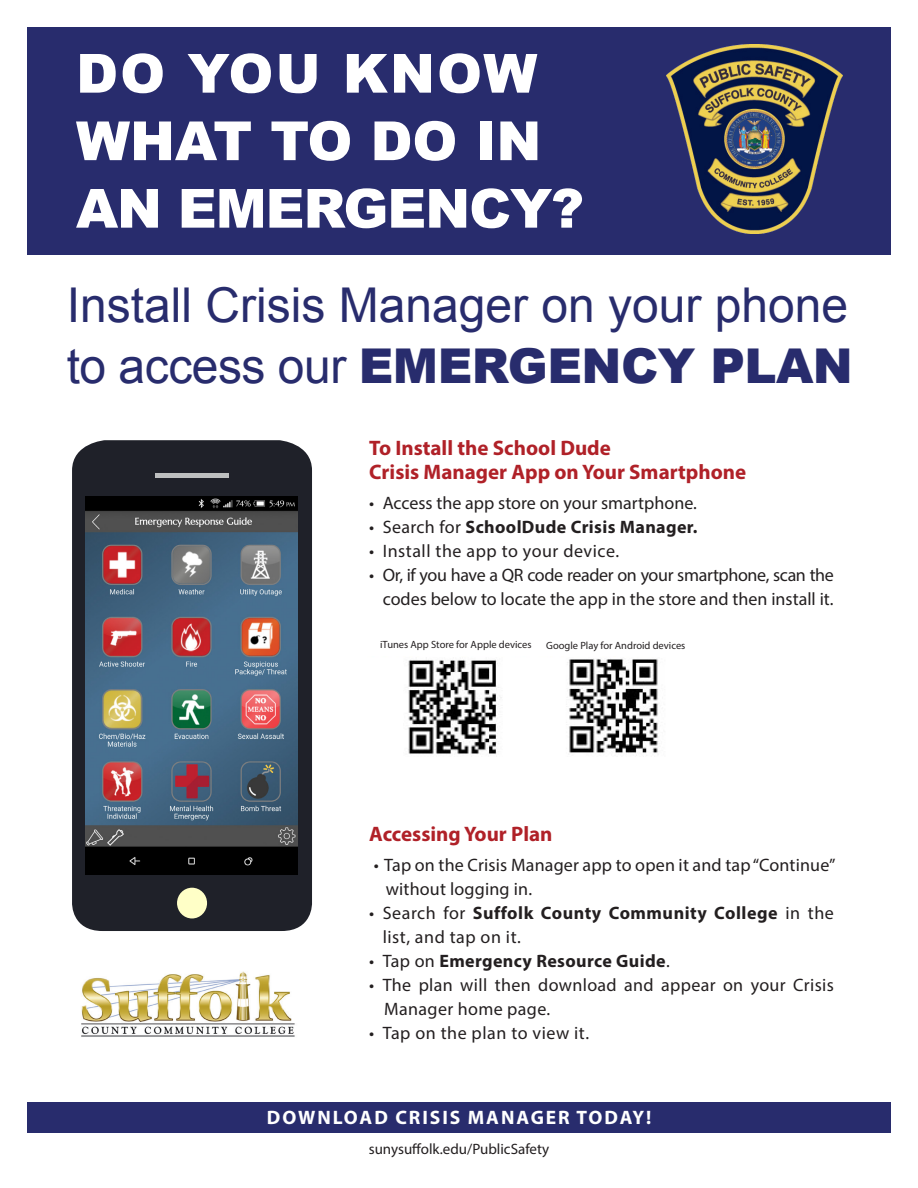
<style>
.page{position:relative;width:918px;height:1188px;background:#fff}
.page>*{position:absolute;margin:0;border:0;box-sizing:border-box;transform-origin:0 0}
.t1{font:900 54px/67.5px "Arial";letter-spacing:-.02em;color:#fff}
.t2{font:48px/61.5px "Arial";color:#282c6d}
.t3{font:700 21px "Myriad Pro";color:#b02128}
.t4{font:700 19.5px "Myriad Pro";letter-spacing:.1em;color:#fff}
.t5{font:18px/24px "Myriad Pro";letter-spacing:.01em;color:#231f20}
.t6{font:18px/24px "Myriad Pro";letter-spacing:.03em;color:#231f20}
.t7{font:700 18px "Myriad Pro";letter-spacing:.02em;color:#231f20}
.t8{font:15px "Myriad Pro";color:#231f20}
.t9{font:10.5px "Myriad Pro";color:#231f20}
.s1{font-weight:900}
.s2{font-weight:400}
.s3{font-weight:700}
</style>
<div class="page">
<div style="left:27px;top:27px;width:864px;height:228px;background:#282c6d"></div>
<img style="left:667px;top:44px;width:175px;height:189px">
<div style="left:27px;top:1102px;width:864px;height:30px;background:#282c6d"></div>
<img style="left:81px;top:971px;width:214px;height:66px">
<div style="left:72px;top:440px;width:240px;height:491px;background:#1f2129"></div>
<div style="left:177px;top:888px;width:30px;height:30px;background:#ffffc7;border-radius:50%"></div>
<div style="left:155px;top:473px;width:74px;height:5px;background:#bdbfbf"></div>
<img style="left:85px;top:497px;width:213px;height:378px">
<img style="left:408px;top:658px;width:251px;height:98px">
<p class="t1" style="left:76px;top:38px;width:509px">DO YOU KNOW<br>WHAT TO DO IN<br>AN EMERGENCY?</p>
<p class="t2" style="left:67px;top:275px;width:788px">Install Crisis Manager on your phone to access our <span class="s1">EMERGENCY PLAN</span></p>
<p class="t3" style="left:369px;top:435px;width:243px">To Install the School Dude</p>
<p class="t3" style="left:369px;top:459px;width:379px">Crisis Manager App on Your Smartphone</p>
<p class="t5" style="left:369px;top:491px;width:329px">• Access the app store on your smartphone.</p>
<p class="t7" style="left:369px;top:516px;width:330px"><span class="s2">• Search for</span> SchoolDude Crisis Manager.</p>
<p class="t6" style="left:369px;top:539px;width:251px">• Install the app to your device.</p>
<p class="t5" style="left:369px;top:563px;width:466px;text-align:right">• Or, if you have a QR code reader on your smartphone, scan the codes below to locate the app in the store and then install it.</p>
<p class="t9" style="left:380px;top:638px;width:153px">iTunes App Store for Apple devices</p>
<p class="t9" style="left:546px;top:639px;width:141px">Google Play for Android devices</p>
<p class="t3" style="left:369px;top:820px;width:185px">Accessing Your Plan</p>
<p class="t5" style="left:386px;top:853px;width:451px;text-indent:-12px">• Tap on the Crisis Manager app to open it and tap“Continue” without logging in.</p>
<p class="t6" style="left:383px;top:901px;width:453px;text-indent:-14px">• Search for <span class="s3">Suffolk County Community College</span> in the list, and tap on it.</p>
<p class="t7" style="left:369px;top:949px;width:302px"><span class="s2">• Tap on</span> Emergency Resource Guide<span class="s2">.</span></p>
<p class="t5" style="left:384px;top:973px;width:451px;text-indent:-15px">• The plan will then download and appear on your Crisis<br>Manager home page.</p>
<p class="t6" style="left:369px;top:1021px;width:221px">• Tap on the plan to view it.</p>
<p class="t4" style="left:267px;top:1105px;width:386px">DOWNLOAD CRISIS MANAGER TODAY!</p>
<p class="t8" style="left:369px;top:1140px;width:182px">sunysuffolk.edu/PublicSafety</p>
</div>
